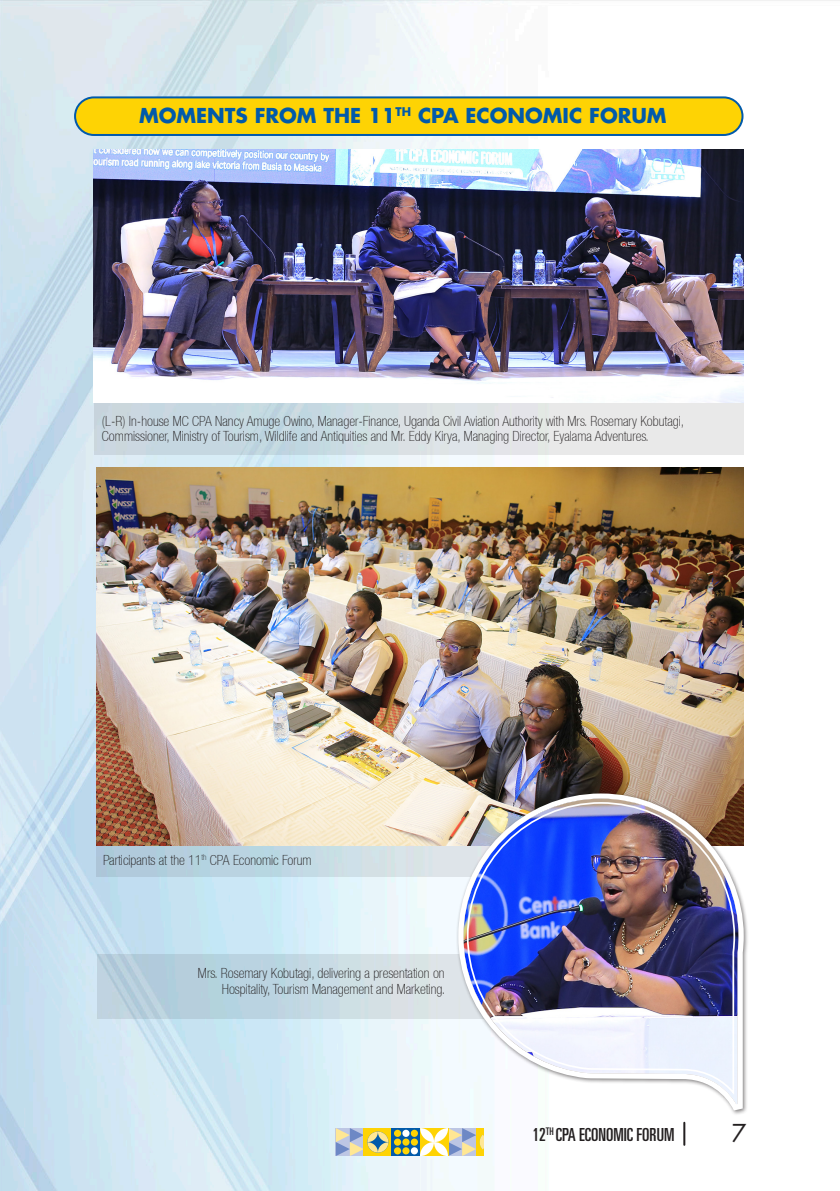
<style>
.page{position:relative;width:840px;height:1191px;background:#fff}
.page>*{position:absolute;margin:0;border:0;box-sizing:border-box;transform-origin:0 0}
.t1{font:24px "Futura Std";color:#231f20}
.Normal__Web{font:700 20px "Futura Std";color:#015aaa}
.t2{font:ultra-condensed 18px "Univers";color:#231f20}
.t3{font:100 condensed 14px/15.2px "Helvetica Neue LT";color:#231f20}
</style>
<div class="page">
<img style="left:0;top:0;width:839px;height:1191px">
<svg style="left:97px;top:954px;width:358px;height:65px;background:#c3d7e1"></svg>
<svg style="left:96px;top:845px;width:359px;height:31px;background:#c2d6df"></svg>
<svg style="left:94px;top:402px;width:649px;height:53px;background:#d7e0e5"></svg>
<img style="left:96px;top:467px;width:647px;height:378px">
<img style="left:94px;top:149px;width:649px;height:253px">
<div style="left:75px;top:97px;width:667px;height:38px;background:#fed304;border-radius:19px"></div>
<div style="left:74px;top:96px;width:669px;height:40px;border:2px solid #015aaa;border-radius:19px"></div>
<svg style="left:455px;top:791px;width:290px;height:322px"></svg>
<img style="left:465px;top:801px;width:270px;height:296px">
<hr style="left:683px;top:1122px;width:2px;height:22px;background:#231f20">
<div style="left:363px;top:1128px;width:29px;height:27px;background:#fed304"></div>
<svg style="left:392px;top:1128px;width:28px;height:27px"></svg>
<svg style="left:335px;top:1128px;width:53px;height:27px"></svg>
<div style="left:394px;top:1129px;width:7px;height:8px;background:#fed304;border-radius:50%"></div>
<div style="left:402px;top:1129px;width:7px;height:8px;background:#fff;border-radius:50%"></div>
<svg style="left:410px;top:1129px;width:8px;height:8px"></svg>
<div style="left:394px;top:1138px;width:7px;height:7px;background:#fed304;border-radius:50%"></div>
<div style="left:402px;top:1138px;width:7px;height:7px;background:#fed304;border-radius:50%"></div>
<svg style="left:410px;top:1138px;width:8px;height:7px"></svg>
<div style="left:394px;top:1147px;width:7px;height:7px;background:#fed304;border-radius:50%"></div>
<div style="left:402px;top:1147px;width:7px;height:7px;background:#fed304;border-radius:50%"></div>
<div style="left:410px;top:1147px;width:8px;height:7px;background:#fff;border-radius:50%"></div>
<svg style="left:420px;top:1128px;width:63px;height:27px"></svg>
<p class="Normal__Web" style="left:139px;top:102px;width:528px">MOMENTS FROM THE 11<sup>TH</sup> CPA ECONOMIC FORUM</p>
<p class="t3" style="left:102px;top:413px;width:583px">(L-R) In-house MC CPA Nancy Amuge Owino, Manager-Finance, Uganda Civil Aviation Authority with Mrs. Rosemary Kobutagi,<br>Commissioner, Ministry of Tourism, Wildlife and Antiquities and Mr. Eddy Kirya, Managing Director, Eyalama Adventures.</p>
<p class="t3" style="left:103px;top:852px;width:210px">Participants at the 11<sup>th</sup> CPA Economic Forum</p>
<p class="t3" style="left:198px;top:965px;width:248px;text-align:right">Mrs. Rosemary Kobutagi, delivering a presentation on<br>Hospitality, Tourism Management and Marketing.</p>
<p class="t2" style="left:532px;top:1124px;width:143px">12<sup>TH</sup> CPA ECONOMIC FORUM</p>
<h1 class="t1" style="left:731px;top:1117px;width:16px">7</h1>
</div>
